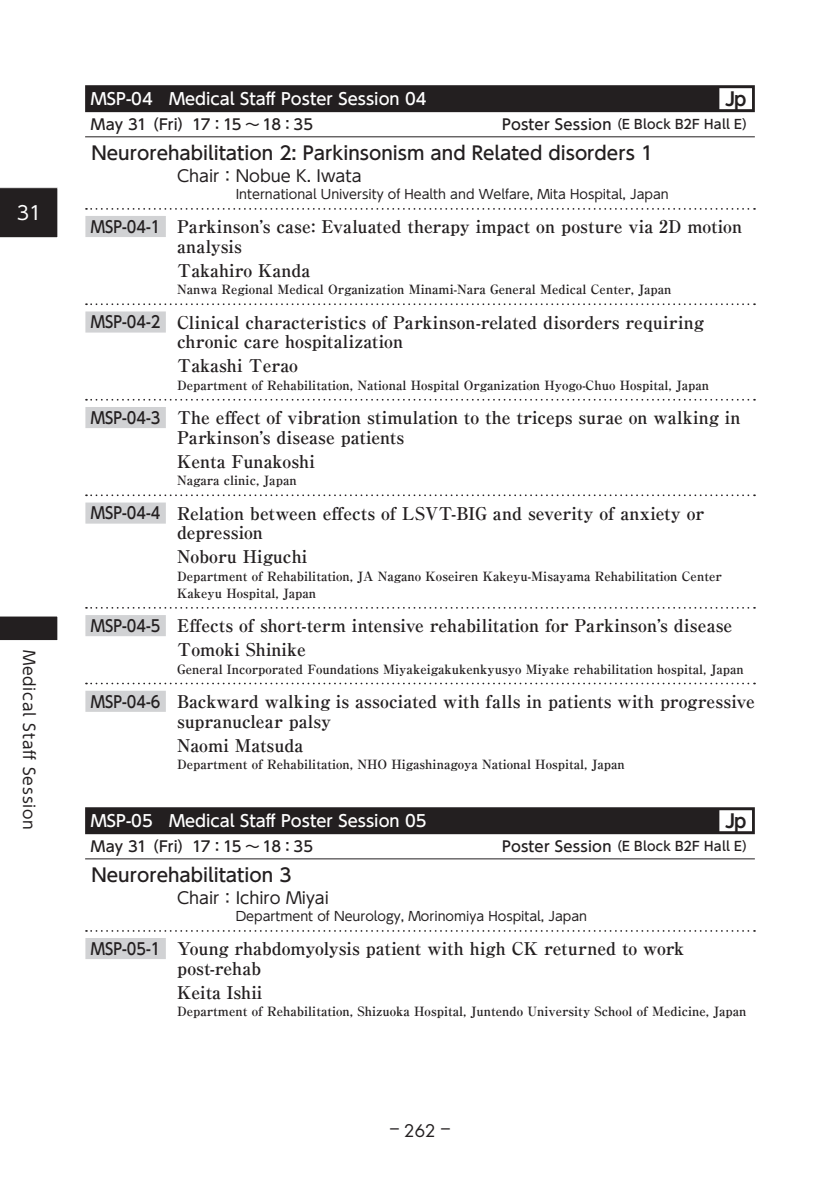
<style>
.page{position:relative;width:840px;height:1191px;background:#fff}
.page>*{position:absolute;margin:0;border:0;box-sizing:border-box;transform-origin:0 0}
.t1{font:18.8px "UD Shin Go Pr 6 N";color:#fff}
.t2{font:500 18.4px "UD Shin Go Pr 6 N";color:#231f20}
.t3{font:700 18.4px "UD Shin Go Pr 6 N De";color:#231f20}
.t4{font:700 17.6px/19.8px "Ryumin Pr 6 N";color:#231f20}
.t5{font:17px "Futura Std";color:#231f20;scale:2.5 1}
.t6{font:500 16.2px "UD Shin Go Pr 6 N";color:#fff}
.t7{font:16.2px "UD Shin Go Pr 6 N";color:#231f20}
.t8{font:15.6px "UD Shin Go Pr 6 N";letter-spacing:.05em;color:#231f20}
.t9{font:500 14.8px "UD Shin Go Pr 6 N";letter-spacing:-.015em;color:#231f20}
.t10{font:700 12.8px/17px "Ryumin Pr 6 N";color:#231f20}
.t11{font:12.8px "UD Shin Go Pr 6 N";color:#231f20}
.t12{font:500 12.8px "UD Shin Go Pr 6 N";letter-spacing:.025em;color:#231f20}
.s1{font-size:14.8px}
.s2{font-family:"UD Shin Go Pr 6 N";font-weight:500;font-size:16.2px}
</style>
<div class="page">
<div style="left:85px;top:85px;width:669px;height:27px;background:#231f20"></div>
<div style="left:719px;top:88px;width:32px;height:21px;background:#fff"></div>
<hr style="left:85px;top:136px;width:669px;height:1px;background:#231f20">
<svg style="left:86px;top:208px;width:668px;height:2px"></svg>
<div style="left:85px;top:216px;width:81px;height:21px;background:#d1d2d4"></div>
<svg style="left:86px;top:303px;width:668px;height:2px"></svg>
<div style="left:85px;top:311px;width:81px;height:21px;background:#d1d2d4"></div>
<svg style="left:86px;top:399px;width:668px;height:1px"></svg>
<div style="left:85px;top:407px;width:81px;height:21px;background:#d1d2d4"></div>
<svg style="left:86px;top:494px;width:668px;height:2px"></svg>
<div style="left:85px;top:502px;width:81px;height:21px;background:#d1d2d4"></div>
<svg style="left:86px;top:607px;width:668px;height:1px"></svg>
<div style="left:85px;top:615px;width:81px;height:21px;background:#d1d2d4"></div>
<svg style="left:86px;top:682px;width:668px;height:2px"></svg>
<div style="left:85px;top:691px;width:81px;height:21px;background:#d1d2d4"></div>
<div style="left:85px;top:807px;width:669px;height:27px;background:#231f20"></div>
<div style="left:719px;top:810px;width:32px;height:21px;background:#fff"></div>
<hr style="left:85px;top:858px;width:669px;height:1px;background:#231f20">
<svg style="left:86px;top:930px;width:668px;height:1px"></svg>
<div style="left:85px;top:938px;width:81px;height:21px;background:#d1d2d4"></div>
<svg style="left:0;top:187px;width:58px;height:51px;background:#2d292a"></svg>
<svg style="left:0;top:616px;width:58px;height:25px"></svg>
<p class="t1" style="left:17px;top:197px;width:26px">31</p>
<p class="t8" style="left:42px;top:649px;width:182px;rotate:90deg">Medical Staff Session</p>
<p class="t6" style="left:91px;top:85px;width:337px">MSP-04　Medical Staff Poster Session 04</p>
<p class="t3" style="left:724px;top:84px;width:23px">Jp</p>
<p class="t9" style="left:91px;top:112px;width:224px">May 31 （Fri）17：15 ～ 18：35</p>
<p class="t12" style="left:487px;top:114px;width:269px"><span class="s1">　Poster Session</span> （E Block B2F Hall E）</p>
<p class="t2" style="left:91px;top:138px;width:563px">Neurorehabilitation 2: Parkinsonism and Related disorders 1</p>
<p class="t7" style="left:177px;top:163px;width:202px">Chair：Nobue K. Iwata　</p>
<p class="t11" style="left:236px;top:184px;width:434px">International University of Health and Welfare, Mita Hospital, Japan</p>
<p class="t4" style="left:177px;top:216px;width:566px;text-indent:-86px"><span class="s2">MSP-04-1</span> Parkinson’s case: Evaluated therapy impact on posture via 2D motion analysis</p>
<p class="t4" style="left:177px;top:260px;width:135px">Takahiro Kanda</p>
<p class="t10" style="left:177px;top:280px;width:495px">Nanwa Regional Medical Organization Minami-Nara General Medical Center, Japan</p>
<p class="t4" style="left:177px;top:311px;width:528px;text-indent:-86px"><span class="s2">MSP-04-2</span> Clinical characteristics of Parkinson-related disorders requiring chronic care hospitalization</p>
<p class="t4" style="left:177px;top:355px;width:122px">Takashi Terao</p>
<p class="t10" style="left:177px;top:376px;width:533px">Department of Rehabilitation, National Hospital Organization Hyogo-Chuo Hospital, Japan</p>
<p class="t4" style="left:177px;top:407px;width:565px;text-indent:-86px"><span class="s2">MSP-04-3</span> The effect of vibration stimulation to the triceps surae on walking in<br>Parkinson’s disease patients</p>
<p class="t4" style="left:177px;top:451px;width:139px">Kenta Funakoshi</p>
<p class="t10" style="left:177px;top:471px;width:121px">Nagara clinic, Japan</p>
<p class="t4" style="left:177px;top:502px;width:528px;text-indent:-86px"><span class="s2">MSP-04-4</span> Relation between effects of LSVT-BIG and severity of anxiety or depression</p>
<p class="t4" style="left:177px;top:546px;width:132px">Noboru Higuchi</p>
<p class="t10" style="left:177px;top:567px;width:546px">Department of Rehabilitation, JA Nagano Koseiren Kakeyu-Misayama Rehabilitation Center<br>Kakeyu Hospital, Japan</p>
<p class="t4" style="left:177px;top:612px;width:556px;line-height:24px;text-indent:-86px"><span class="s2">MSP-04-5</span> Effects of short-term intensive rehabilitation for Parkinson’s disease<br>Tomoki Shinike</p>
<p class="t10" style="left:177px;top:660px;width:568px">General Incorporated Foundations Miyakeigakukenkyusyo Miyake rehabilitation hospital, Japan</p>
<p class="t4" style="left:177px;top:690px;width:579px;text-indent:-86px"><span class="s2">MSP-04-6</span> Backward walking is associated with falls in patients with progressive supranuclear palsy</p>
<p class="t4" style="left:177px;top:734px;width:128px">Naomi Matsuda</p>
<p class="t10" style="left:177px;top:755px;width:449px">Department of Rehabilitation, NHO Higashinagoya National Hospital, Japan</p>
<p class="t6" style="left:91px;top:807px;width:337px">MSP-05　Medical Staff Poster Session 05</p>
<p class="t3" style="left:724px;top:806px;width:23px">Jp</p>
<p class="t9" style="left:91px;top:834px;width:224px">May 31 （Fri）17：15 ～ 18：35</p>
<p class="t12" style="left:487px;top:836px;width:269px"><span class="s1">　Poster Session</span> （E Block B2F Hall E）</p>
<p class="t2" style="left:91px;top:860px;width:201px">Neurorehabilitation 3</p>
<p class="t7" style="left:177px;top:885px;width:169px">Chair：Ichiro Miyai　</p>
<p class="t11" style="left:236px;top:906px;width:353px">Department of Neurology, Morinomiya Hospital, Japan</p>
<p class="t4" style="left:177px;top:937px;width:508px;text-indent:-86px"><span class="s2">MSP-05-1</span> Young rhabdomyolysis patient with high CK returned to work post-rehab</p>
<p class="t4" style="left:177px;top:981px;width:87px">Keita Ishii</p>
<p class="t10" style="left:177px;top:1002px;width:570px">Department of Rehabilitation, Shizuoka Hospital, Juntendo University School of Medicine, Japan</p>
<p class="t5" style="left:390px;top:1120px;width:25px">-262 -</p>
</div>
